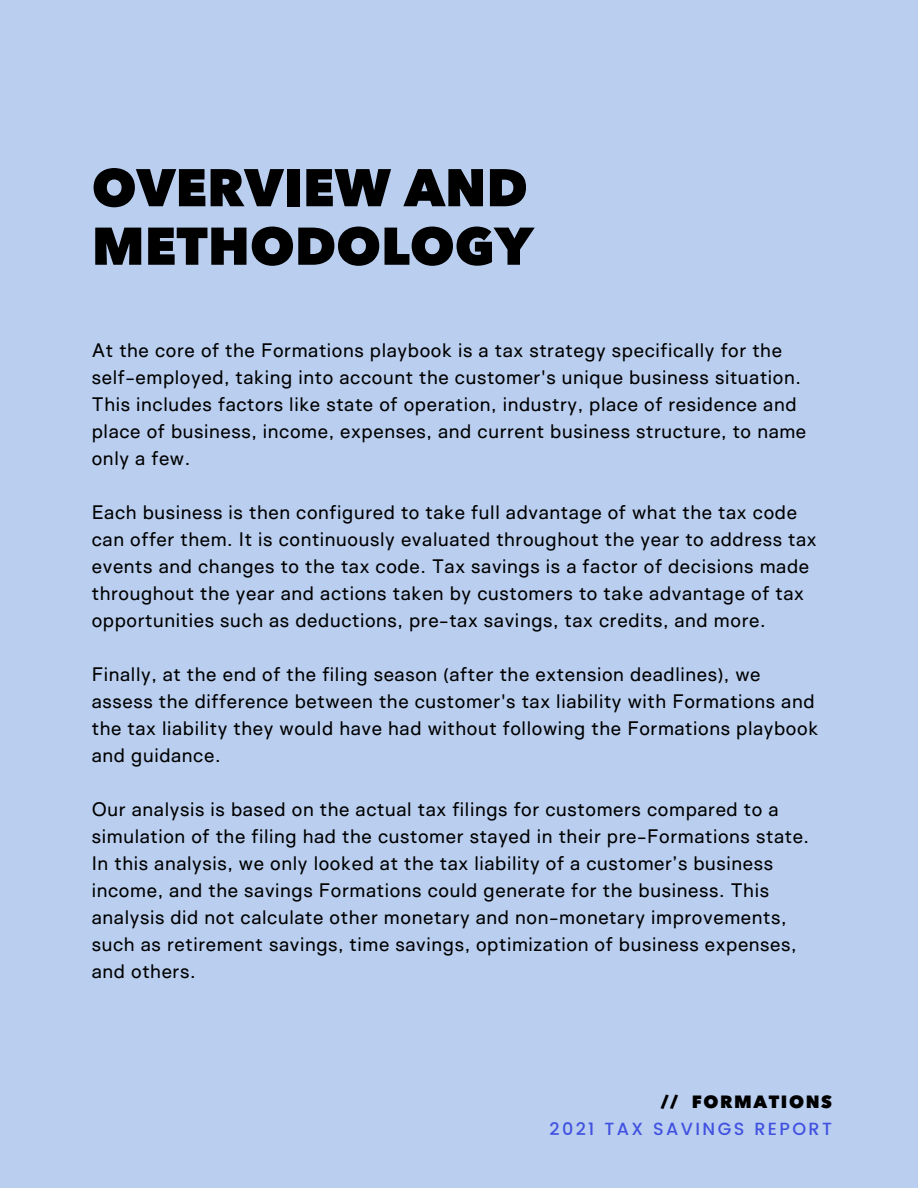
<style>
.page{position:relative;width:918px;height:1188px;background:#bacff0}
.page>*{position:absolute;margin:0;border:0;box-sizing:border-box;transform-origin:0 0}
.t1{font:800 52.5px/58.5px "Avenir Next LT Pro";color:#000}
.t2{font:18px/27px "Surt Normal";letter-spacing:.035em;color:#000}
.t3{font:500 17.55px "Poppins";letter-spacing:.135em;color:#4252df}
.t4{font:800 17.55px "Avenir Next LT Pro";letter-spacing:.09em;color:#000}
</style>
<div class="page">
<h1 class="t1" style="left:92px;top:163px;width:443px">OVERVIEW AND<br>METHODOLOGY</h1>
<p class="t2" style="left:92px;top:336px;width:716px">At the core of the Formations playbook is a tax strategy specifically for the self-employed, taking into account the customer's unique business situation.<br>This includes factors like state of operation, industry, place of residence and place of business, income, expenses, and current business structure, to name only a few.</p>
<p class="t2" style="left:92px;top:498px;width:726px">Each business is then configured to take full advantage of what the tax code can offer them. It is continuously evaluated throughout the year to address tax events and changes to the tax code. Tax savings is a factor of decisions made throughout the year and actions taken by customers to take advantage of tax opportunities such as deductions, pre-tax savings, tax credits, and more.</p>
<p class="t2" style="left:92px;top:660px;width:728px">Finally, at the end of the filing season (after the extension deadlines), we assess the difference between the customer's tax liability with Formations and the tax liability they would have had without following the Formations playbook and guidance.</p>
<p class="t2" style="left:92px;top:795px;width:719px">Our analysis is based on the actual tax filings for customers compared to a simulation of the filing had the customer stayed in their pre-Formations state.<br>In this analysis, we only looked at the tax liability of a customer’s business income, and the savings Formations could generate for the business. This analysis did not calculate other monetary and non-monetary improvements, such as retirement savings, time savings, optimization of business expenses, and others.</p>
<p class="t4" style="left:661px;top:1095px;width:173px">// FORMATIONS</p>
<p class="t3" style="left:550px;top:1119px;width:284px">2021 TAX SAVINGS REPORT</p>
</div>
